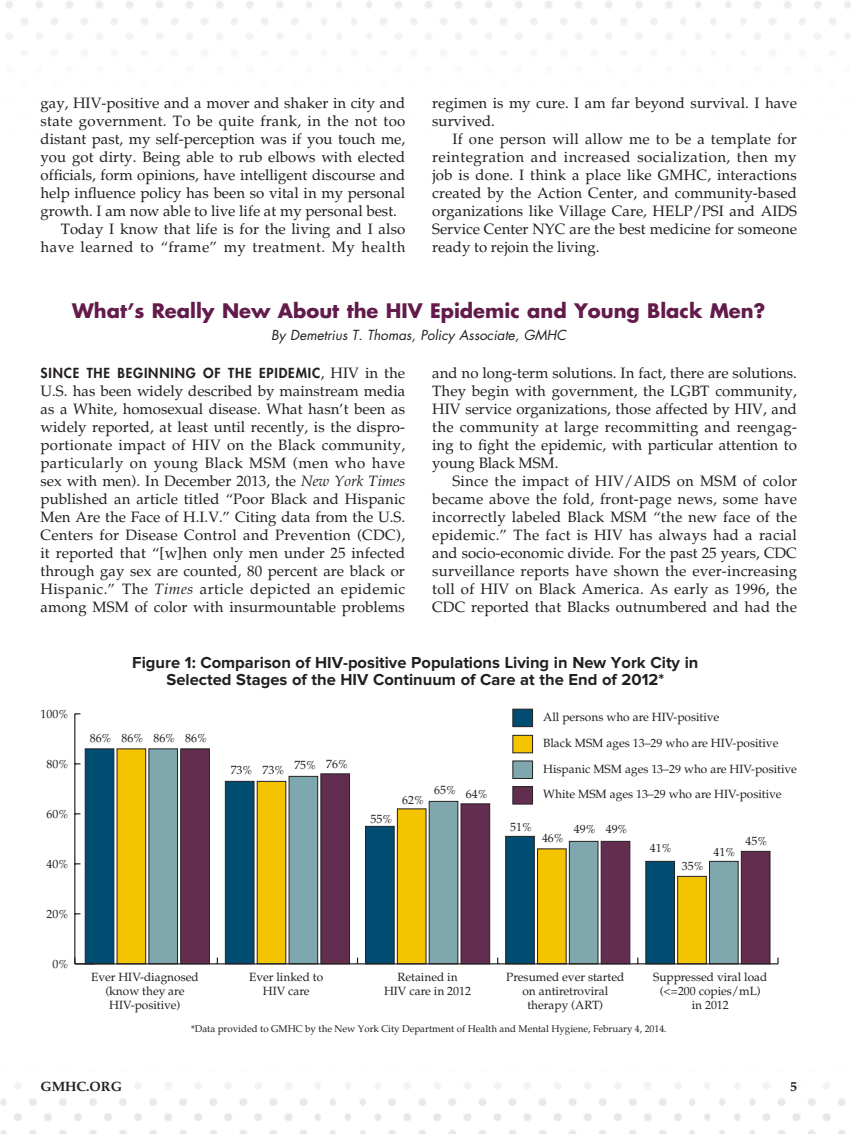
<style>
.page{position:relative;width:851px;height:1134px;background:#fff}
.page>*{position:absolute;margin:0;border:0;box-sizing:border-box;transform-origin:0 0}
.t1{font:700 19.5px "Futura";color:#621b4b}
.t2{font:700 16.5px/17.2px "Proxima Nova";color:#231f20;text-align:center}
.t3{font:15px/18px "Palatino";color:#231f20;text-align:justify}
.t4{font:15px "Palatino";letter-spacing:.02em;color:#231f20}
.t5{font:15px "Palatino";letter-spacing:.035em;color:#231f20}
.t6{font:italic 13.5px "Futura";color:#231f20}
.t7{font:800 13.5px "Futura";letter-spacing:.06em;color:#231f20}
.t8{font:700 13.5px "Palatino";color:#231f20}
.t9{font:11.85px/14.2px "Palatino";color:#231f20;text-align:center}
.t10{font:9.75px "Palatino";color:#231f20}
.s1{font-family:"Palatino";font-weight:400;font-size:15px}
.s2{font-style:italic}
</style>
<div class="page">
<img style="left:0;top:1083px;width:846px;height:51px">
<hr style="left:74px;top:714px;width:1px;height:250px;background:#231f20">
<div style="left:180px;top:749px;width:30px;height:215px;background:#632d4f;border:1px solid #231f20"></div>
<div style="left:320px;top:774px;width:30px;height:190px;background:#632d4f;border:1px solid #231f20"></div>
<div style="left:460px;top:804px;width:30px;height:160px;background:#632d4f;border:1px solid #231f20"></div>
<div style="left:601px;top:841px;width:29px;height:123px;background:#632d4f;border:1px solid #231f20"></div>
<div style="left:741px;top:851px;width:29px;height:113px;background:#632d4f;border:1px solid #231f20"></div>
<div style="left:149px;top:749px;width:29px;height:215px;background:#7ea8ad;border:1px solid #231f20"></div>
<div style="left:289px;top:776px;width:29px;height:188px;background:#7ea8ad;border:1px solid #231f20"></div>
<div style="left:429px;top:801px;width:29px;height:163px;background:#7ea8ad;border:1px solid #231f20"></div>
<div style="left:569px;top:841px;width:29px;height:123px;background:#7ea8ad;border:1px solid #231f20"></div>
<div style="left:709px;top:861px;width:29px;height:103px;background:#7ea8ad;border:1px solid #231f20"></div>
<div style="left:117px;top:749px;width:29px;height:215px;background:#f5c400;border:1px solid #231f20"></div>
<div style="left:257px;top:781px;width:29px;height:183px;background:#f5c400"></div>
<div style="left:397px;top:809px;width:29px;height:155px;background:#f5c400;border:1px solid #231f20"></div>
<div style="left:537px;top:849px;width:29px;height:115px;background:#f5c400;border:1px solid #231f20"></div>
<div style="left:677px;top:876px;width:29px;height:88px;background:#f5c400;border:1px solid #231f20"></div>
<div style="left:85px;top:749px;width:29px;height:215px;background:#004d71;border:1px solid #231f20"></div>
<div style="left:225px;top:781px;width:29px;height:183px;background:#004d71;border:1px solid #231f20"></div>
<div style="left:365px;top:826px;width:29px;height:138px;background:#004d71;border:1px solid #231f20"></div>
<div style="left:505px;top:836px;width:29px;height:128px;background:#004d71;border:1px solid #231f20"></div>
<div style="left:645px;top:861px;width:29px;height:103px;background:#004d71;border:1px solid #231f20"></div>
<div style="left:512px;top:786px;width:20px;height:18px;background:#632d4f;border:1px solid #231f20"></div>
<div style="left:512px;top:761px;width:20px;height:18px;background:#7ea8ad"></div>
<div style="left:512px;top:735px;width:20px;height:18px;background:#f5c400"></div>
<div style="left:512px;top:709px;width:20px;height:18px;background:#004d71;border:1px solid #231f20"></div>
<hr style="left:75px;top:963px;width:703px;height:1px;background:#231f20">
<svg style="left:74px;top:958px;width:21px;height:6px"></svg>
<p class="t3" style="left:41px;top:94px;width:366px">gay, HIV-positive and a mover and shaker in city and</p>
<p class="t4" style="left:41px;top:112px;width:366px">state government. To be quite frank, in the not too</p>
<p class="t3" style="left:41px;top:130px;width:366px">distant past, my self-perception was if you touch me,</p>
<p class="t3" style="left:41px;top:148px;width:366px">you got dirty. Being able to rub elbows with elected</p>
<p class="t3" style="left:41px;top:166px;width:366px">officials, form opinions, have intelligent discourse and</p>
<p class="t3" style="left:41px;top:184px;width:366px">help influence policy has been so vital in my personal</p>
<p class="t3" style="left:41px;top:202px;width:358px">growth. I am now able to live life at my personal best.</p>
<p class="t3" style="left:61px;top:220px;width:346px">Today I know that life is for the living and I also</p>
<p class="t5" style="left:41px;top:238px;width:366px">have learned to “frame” my treatment. My health</p>
<p class="t3" style="left:432px;top:94px;width:366px">regimen is my cure. I am far beyond survival. I have survived.</p>
<p class="t3" style="left:432px;top:130px;width:366px;text-indent:20px">If one person will allow me to be a template for reintegration and increased socialization, then my job is done. I think a place like GMHC, interactions created by the Action Center, and community-based organizations like Village Care, HELP/PSI and AIDS Service Center NYC are the best medicine for someone ready to rejoin the living.</p>
<h1 class="t1" style="left:72px;top:297px;width:694px">What’s Really New About the HIV Epidemic and Young Black Men?</h1>
<p class="t6" style="left:271px;top:326px;width:296px">By Demetrius T. Thomas, Policy Associate, GMHC</p>
<p class="t7" style="left:40px;top:364px;width:366px">SINCE THE BEGINNING OF THE EPIDEMIC<span class="s1">, HIV in the</span></p>
<p class="t3" style="left:41px;top:382px;width:366px">U.S. has been widely described by mainstream media as a White, homosexual disease. What hasn’t been as widely reported, at least until recently, is the dispro&shy;portionate impact of HIV on the Black community, particularly on young Black MSM (men who have sex with men). In December 2013, the <span class="s2">New York Times </span>published an article titled “Poor Black and Hispanic Men Are the Face of H.I.V.” Citing data from the U.S.<br>Centers for Disease Control and Prevention (CDC), it reported that “[w]hen only men under 25 infected through gay sex are counted, 80 percent are black or Hispanic.” The <span class="s2">Times</span> article depicted an epidemic among MSM of color with insurmountable problems</p>
<p class="t3" style="left:432px;top:364px;width:366px">and no long-term solutions. In fact, there are solutions.<br>They begin with government, the LGBT community, HIV service organizations, those affected by HIV, and the community at large recommitting and reengag&shy;ing to fight the epidemic, with particular attention to young Black MSM.</p>
<p class="t3" style="left:432px;top:472px;width:366px;text-indent:20px">Since the impact of HIV/AIDS on MSM of color became above the fold, front-page news, some have incorrectly labeled Black MSM “the new face of the epidemic.” The fact is HIV has always had a racial and socio-economic divide. For the past 25 years, CDC surveillance reports have shown the ever-increasing toll of HIV on Black America. As early as 1996, the CDC reported that Blacks outnumbered and had the</p>
<p class="t9" style="left:40px;top:707px;width:29px">100%</p>
<p class="t9" style="left:46px;top:757px;width:23px">80%</p>
<p class="t9" style="left:46px;top:807px;width:23px">60%</p>
<p class="t9" style="left:46px;top:857px;width:23px">40%</p>
<p class="t9" style="left:46px;top:907px;width:23px">20%</p>
<p class="t9" style="left:52px;top:957px;width:17px">0%</p>
<p class="t2" style="left:132px;top:654px;width:567px">Figure 1: Comparison of HIV-positive Populations Living in New York City in<br>Selected Stages of the HIV Continuum of Care at the End of 2012*</p>
<p class="t9" style="left:90px;top:731px;width:119px">86% 86% 86% 86%</p>
<p class="t9" style="left:231px;top:761px;width:119px">73% 73% 75% 76%</p>
<p class="t9" style="left:370px;top:812px;width:23px">55%</p>
<p class="t9" style="left:402px;top:793px;width:23px">62%</p>
<p class="t9" style="left:434px;top:785px;width:55px">65% 64%</p>
<p class="t9" style="left:510px;top:820px;width:23px">51%</p>
<p class="t9" style="left:543px;top:710px;width:177px">All persons who are HIV-positive</p>
<p class="t9" style="left:543px;top:736px;width:236px">Black MSM ages 13–29 who are HIV-positive</p>
<p class="t9" style="left:543px;top:762px;width:255px">Hispanic MSM ages 13–29 who are HIV-positive</p>
<p class="t9" style="left:543px;top:787px;width:240px">White MSM ages 13–29 who are HIV-positive</p>
<p class="t9" style="left:542px;top:831px;width:23px">46%</p>
<p class="t9" style="left:574px;top:823px;width:55px">49% 49%</p>
<p class="t9" style="left:650px;top:841px;width:23px">41%</p>
<p class="t9" style="left:681px;top:859px;width:23px">35%</p>
<p class="t9" style="left:713px;top:845px;width:23px">41%</p>
<p class="t9" style="left:745px;top:834px;width:23px">45%</p>
<p class="t9" style="left:91px;top:970px;width:109px">Ever HIV-diagnosed (know they are<br>HIV-positive)</p>
<p class="t9" style="left:249px;top:970px;width:76px">Ever linked to<br>HIV care</p>
<p class="t9" style="left:384px;top:970px;width:88px">Retained in<br>HIV care in 2012</p>
<p class="t9" style="left:506px;top:970px;width:120px">Presumed ever started on antiretroviral therapy (ART)</p>
<p class="t9" style="left:653px;top:970px;width:116px">Suppressed viral load (&lt;=200 copies/mL) in 2012</p>
<p class="t10" style="left:191px;top:1023px;width:477px">*Data provided to GMHC by the New York City Department of Health and Mental Hygiene, February 4, 2014.</p>
<p class="t8" style="left:40px;top:1078px;width:13px">GMHC</p>
<p class="t8" style="left:86px;top:1078px;width:31px">.ORG</p>
<p class="t8" style="left:790px;top:1078px;width:8px">5</p>
</div>
